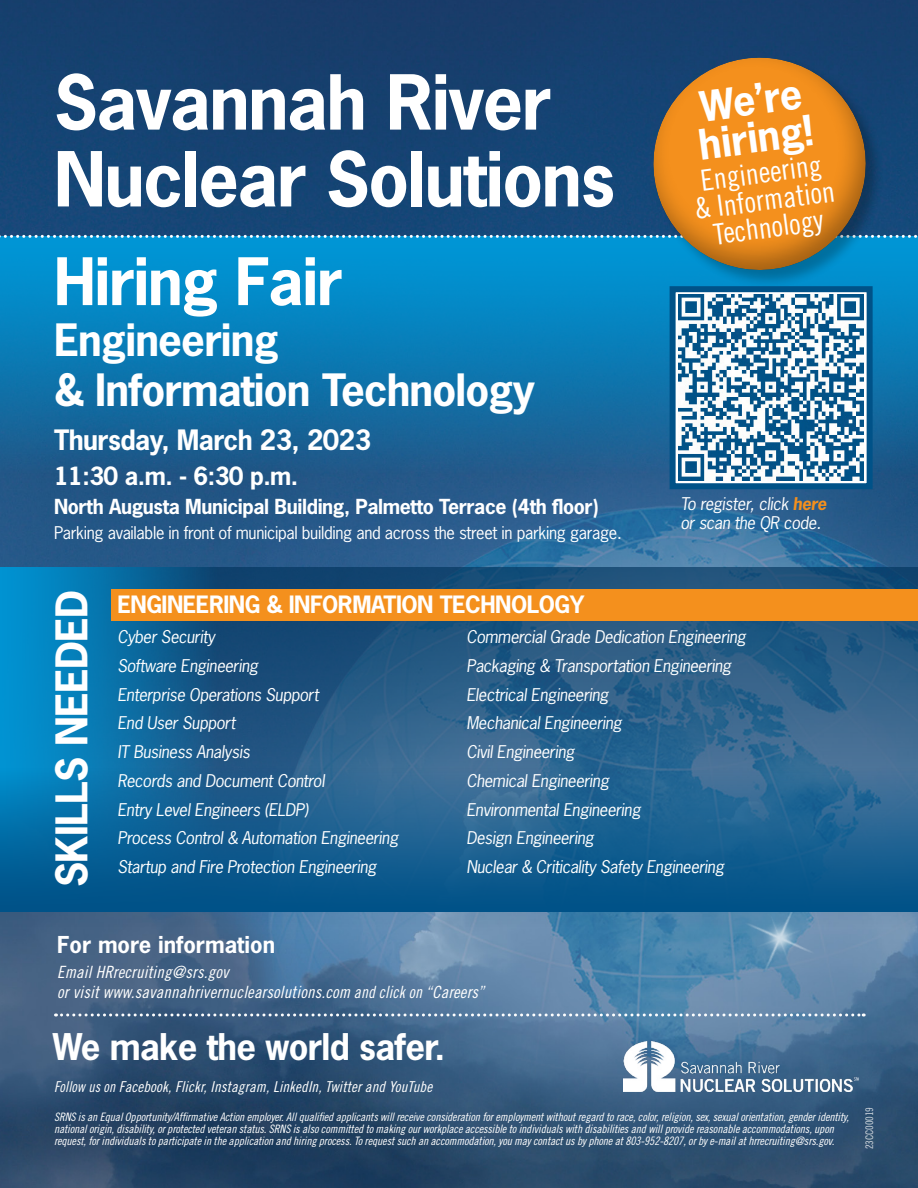
<style>
.page{position:relative;width:918px;height:1188px;background:#fff}
.page>*{position:absolute;margin:0;border:0;box-sizing:border-box;transform-origin:0 0}
.t1{font:700 71.25px/76.8px "News Gothic Std";letter-spacing:-.02em;color:#fff}
.t2{font:700 61.5px "News Gothic Std";letter-spacing:-.02em;color:#fff}
.t3{font:700 42px/50.2px "News Gothic Std";letter-spacing:-.02em;color:#fff}
.t4{font:700 41.1px "News Gothic Std";letter-spacing:-.02em;color:#fff}
.t5{font:700 39.45px/38px "News Gothic Std";color:#fff}
.t6{font:700 34.65px "News Gothic Std";letter-spacing:-.02em;color:#fff}
.t7{font:29.25px/27.5px "Trade Gothic LT Std Cn 18";color:#fff;text-align:center}
.t8{font:700 26.4px "News Gothic Std";letter-spacing:-.02em;color:#fff}
.t9{font:700 23.7px "News Gothic Std";color:#fff}
.t10{font:700 22.5px "News Gothic Std";letter-spacing:-.02em;color:#fff}
.t11{font:700 21.9px "News Gothic Std";color:#fff}
.t12{font:700 19.5px "News Gothic Std";letter-spacing:-.02em;color:#fff}
.t13{font:16.8px/20.2px "Trade Gothic LT Std Cn 18 Obl";letter-spacing:.01em;color:#fff}
.t14{font:italic 16.5px/28.8px "News Gothic Std";letter-spacing:-.02em;color:#fff}
.t15{font:16.5px "News Gothic Std";letter-spacing:-.02em;color:#fff}
.t16{font:15px "Trade Gothic LT Std Cn 18 Obl";letter-spacing:.01em;color:#fff;scale:.93 1}
.t17{font:11.7px/12px "Trade Gothic LT Std Cn 18 Obl";letter-spacing:-.01em;color:#fff}
.t18{font:10.5px "Trade Gothic LT Std Cn 18";letter-spacing:-.01em;color:#fff}
.s1{font-weight:700;color:#f4901d}
</style>
<div class="page">
<img style="left:0;top:0;width:918px;height:1188px">
<img style="left:614px;top:927px;width:304px;height:132px">
<svg style="left:56px;top:1013px;width:808px;height:3px"></svg>
<img style="left:623px;top:1042px;width:236px;height:49px">
<svg style="left:0;top:567px;width:918px;height:360px;background:#2c5e87"></svg>
<div style="left:0;top:236px;width:918px;height:238px;background:linear-gradient(to bottom,#009adc,#1d598a)"></div>
<div style="left:0;top:567px;width:216px;height:345px;background:linear-gradient(to right,#0097d8,#164f7d)"></div>
<svg style="left:0;top:768px;width:918px;height:144px;background:#166091"></svg>
<svg style="left:0;top:235px;width:918px;height:3px"></svg>
<div style="left:111px;top:589px;width:807px;height:32px;background:#f4901d"></div>
<svg style="left:626px;top:31px;width:270px;height:256px;background:#807252"></svg>
<div style="left:673px;top:289px;width:197px;height:197px;background:#fff"></div>
<img style="left:678px;top:295px;width:186px;height:186px">
<div style="left:670px;top:286px;width:203px;height:203px;border:6px solid #005288"></div>
<h1 class="t1" style="left:54px;top:63px;width:563px">Savannah River<br>Nuclear Solutions</h1>
<h2 class="t2" style="left:54px;top:241px;width:290px">Hiring Fair</h2>
<h3 class="t3" style="left:54px;top:314px;width:482px">Engineering<br>&amp; Information Technology</h3>
<h3 class="t8" style="left:54px;top:423px;width:319px">Thursday, March 23, 2023</h3>
<h3 class="t9" style="left:54px;top:460px;width:246px">11:30 a.m. - 6:30 p.m.</h3>
<h3 class="t12" style="left:54px;top:494px;width:546px">North Augusta Municipal Building, Palmetto Terrace (4th floor)</h3>
<h3 class="t15" style="left:54px;top:523px;width:569px">Parking available in front of municipal building and across the street in parking garage.</h3>
<h3 class="t5" style="left:692px;top:87px;width:116px;rotate:-7deg">We’re hiring!</h3>
<h3 class="t7" style="left:690px;top:167px;width:143px;rotate:-7deg">Engineering &amp; Information<br>Technology</h3>
<h3 class="t14" style="left:680px;top:494px;width:148px;line-height:19.8px">To register, click <span class="s1">here </span>or scan the QR code.</h3>
<h3 class="t4" style="left:45px;top:887px;width:299px;rotate:-90deg">SKILLS NEEDED</h3>
<h3 class="t10" style="left:117px;top:590px;width:469px">ENGINEERING &amp; INFORMATION TECHNOLOGY</h3>
<p class="t14" style="left:117px;top:623px;width:283px">Cyber Security<br>Software Engineering<br>Enterprise Operations Support<br>End User Support<br>IT Business Analysis<br>Records and Document Control<br>Entry Level Engineers (ELDP)<br>Process Control &amp; Automation Engineering<br>Startup and Fire Protection Engineering</p>
<p class="t14" style="left:466px;top:623px;width:281px">Commercial Grade Dedication Engineering<br>Packaging &amp; Transportation Engineering<br>Electrical Engineering<br>Mechanical Engineering<br>Civil Engineering<br>Chemical Engineering<br>Environmental Engineering<br>Design Engineering<br>Nuclear &amp; Criticality Safety Engineering</p>
<h3 class="t11" style="left:57px;top:930px;width:219px">For more information</h3>
<h3 class="t13" style="left:57px;top:962px;width:429px">Email HRrecruiting@srs.gov<br>or visit www.savannahrivernuclearsolutions.com and click on “Careers”</h3>
<h3 class="t6" style="left:53px;top:1024px;width:394px">We make the world safer.</h3>
<p class="t16" style="left:54px;top:1078px;width:408px">Follow us on Facebook, Flickr, Instagram, LinkedIn, Twitter and YouTube</p>
<p class="t17" style="left:54px;top:1112px;width:797px">SRNS is an Equal Opportunity/Affirmative Action employer. All qualified applicants will receive consideration for employment without regard to race, color, religion, sex, sexual orientation, gender identity, national origin, disability, or protected veteran status. SRNS is also committed to making our workplace accessible to individuals with disabilities and will provide reasonable accommodations, upon request, for individuals to participate in the application and hiring process. To request such an accommodation, you may contact us by phone at 803-952-8207, or by e-mail at hrrecruiting@srs.gov.</p>
<p class="t18" style="left:863px;top:1149px;width:44px;rotate:-90deg">23CC00019</p>
</div>
